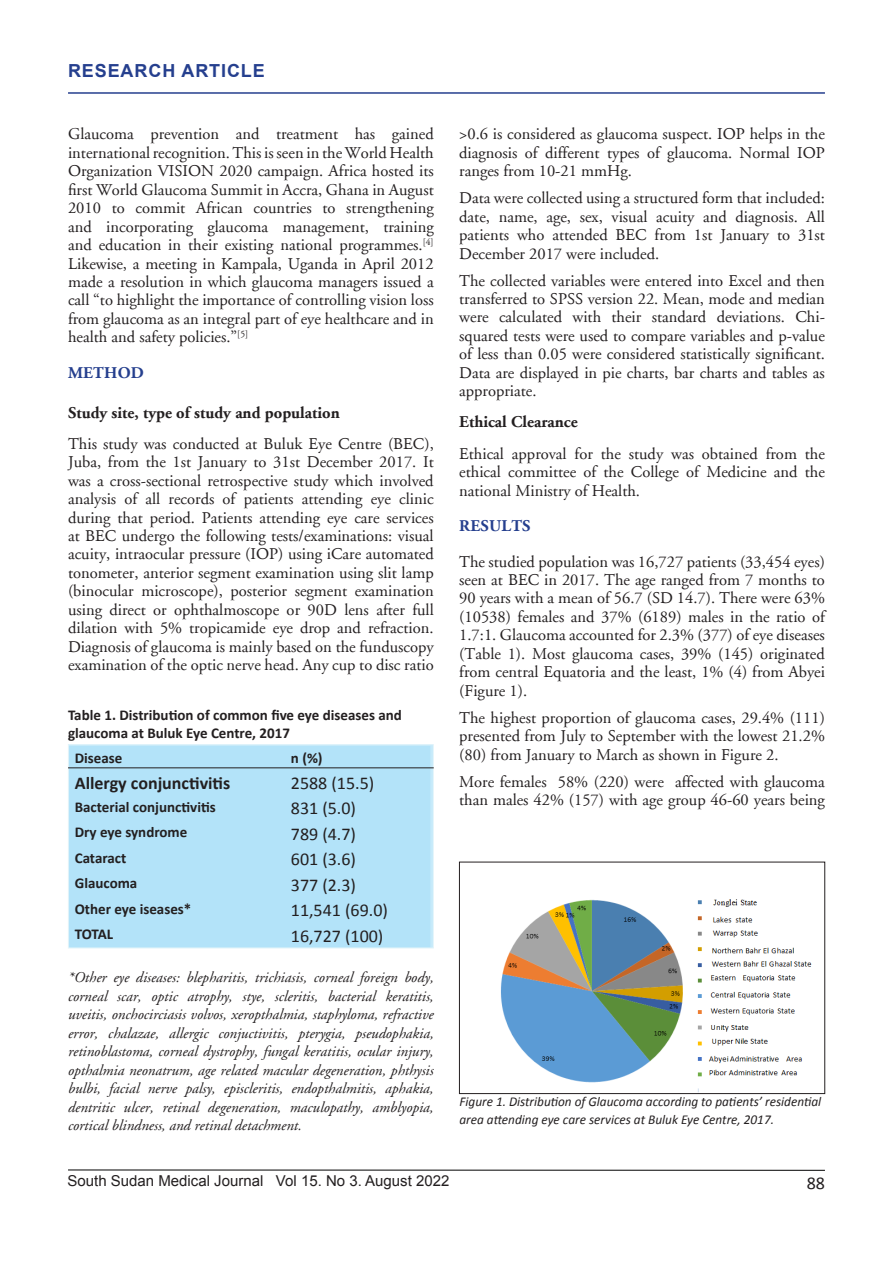
<style>
.page{position:relative;width:893px;height:1263px;background:#fff}
.page>*{position:absolute;margin:0;border:0;box-sizing:border-box;transform-origin:0 0}
.t1{font:18px "Calibri";color:#231f20}
.t2{font:700 18px "Calibri";color:#231f20}
.Sidebar{font:700 18px "Arial";letter-spacing:.05em;color:#253f8e}
.t3{font:16.5px/18.5px "Adobe Garamond";color:#231f20;text-align:justify}
.t4{font:700 16.5px "Adobe Garamond";color:#231f20}
.t5{font:700 16.5px "Adobe Garamond";letter-spacing:.015em;color:#253f8e}
.t6{font:italic 15px/18.5px "Adobe Garamond";color:#231f20;text-align:justify}
.t7{font:700 15px/18px "Calibri";color:#231f20}
.t8{font:15px "Arial";color:#231f20}
.t9{font:italic 13.5px/18.5px "Calibri";color:#231f20}
</style>
<div class="page">
<hr style="left:68px;top:1170px;width:757px;height:1px;background:#000">
<hr style="left:68px;top:92px;width:757px;height:2px;background:#253f8e">
<img style="left:500px;top:899px;width:312px;height:193px">
<div style="left:459px;top:862px;width:366px;height:232px;border:1px solid #231f20"></div>
<div style="left:70px;top:746px;width:360px;height:200px;background:#b3e3f9"></div>
<div style="left:68px;top:744px;width:366px;height:204px;border:1px solid #e2f4fa"></div>
<hr style="left:68px;top:767px;width:366px;height:1px;background:#231f20">
<p class="Sidebar" style="left:68px;top:59px;width:198px">RESEARCH ARTICLE</p>
<p class="t3" style="left:68px;top:125px;width:367px">Glaucoma prevention and treatment has gained international recognition. This is seen in the World Health Organization VISION 2020 campaign. Africa hosted its first World Glaucoma Summit in Accra, Ghana in August 2010 to commit African countries to strengthening and incorporating glaucoma management, training and education in their existing national programmes.<sup>[4] </sup>Likewise, a meeting in Kampala, Uganda in April 2012 made a resolution in which glaucoma managers issued a call “to highlight the importance of controlling vision loss from glaucoma as an integral part of eye healthcare and in health and safety policies.”<sup>[5]</sup></p>
<p class="t5" style="left:68px;top:363px;width:77px">METHOD</p>
<p class="t4" style="left:68px;top:403px;width:273px">Study site, type of study and population</p>
<p class="t3" style="left:68px;top:435px;width:367px">This study was conducted at Buluk Eye Centre (BEC), Juba, from the 1st January to 31st December 2017. It was a cross-sectional retrospective study which involved analysis of all records of patients attending eye clinic during that period. Patients attending eye care services at BEC undergo the following tests/examinations: visual acuity, intraocular pressure (IOP) using iCare automated tonometer, anterior segment examination using slit lamp (binocular microscope), posterior segment examination using direct or ophthalmoscope or 90D lens after full dilation with 5% tropicamide eye drop and refraction.<br>Diagnosis of glaucoma is mainly based on the funduscopy examination of the optic nerve head. Any cup to disc ratio</p>
<p class="t7" style="left:68px;top:705px;width:335px">Table 1. Distribution of common five eye diseases and glaucoma at Buluk Eye Centre, 2017</p>
<p class="t7" style="left:75px;top:748px;width:49px">Disease</p>
<p class="t7" style="left:291px;top:748px;width:33px">n (%)</p>
<p class="t2" style="left:75px;top:771px;width:157px">Allergy conjunctivitis</p>
<p class="t1" style="left:291px;top:771px;width:85px">2588 (15.5)</p>
<p class="t7" style="left:75px;top:797px;width:143px">Bacterial conjunctivitis</p>
<p class="t1" style="left:291px;top:797px;width:67px">831 (5.0)</p>
<p class="t7" style="left:75px;top:823px;width:114px">Dry eye syndrome</p>
<p class="t1" style="left:291px;top:822px;width:67px">789 (4.7)</p>
<p class="t7" style="left:75px;top:848px;width:53px">Cataract</p>
<p class="t1" style="left:291px;top:848px;width:67px">601 (3.6)</p>
<p class="t7" style="left:75px;top:874px;width:64px">Glaucoma</p>
<p class="t1" style="left:291px;top:873px;width:67px">377 (2.3)</p>
<p class="t7" style="left:75px;top:899px;width:118px">Other eye iseases*</p>
<p class="t1" style="left:291px;top:899px;width:99px">11,541 (69.0)</p>
<p class="t7" style="left:75px;top:925px;width:40px">TOTAL</p>
<p class="t1" style="left:291px;top:924px;width:94px">16,727 (100)</p>
<p class="t6" style="left:68px;top:969px;width:367px">*Other eye diseases: blepharitis, trichiasis, corneal foreign body, corneal scar, optic atrophy, stye, scleritis, bacterial keratitis, uveitis, onchocirciasis volvos, xeropthalmia, staphyloma, refractive error, chalazae, allergic conjuctivitis, pterygia, pseudophakia, retinoblastoma, corneal dystrophy, fungal keratitis, ocular injury, opthalmia neonatrum, age related macular degeneration, phthysis bulbi, facial nerve palsy, episcleritis, endopthalmitis, aphakia, dentritic ulcer, retinal degeneration, maculopathy, amblyopia, cortical blindness, and retinal detachment.</p>
<p class="t3" style="left:459px;top:125px;width:367px">&gt;0.6 is considered as glaucoma suspect. IOP helps in the diagnosis of different types of glaucoma. Normal IOP ranges from 10-21 mmHg.</p>
<p class="t3" style="left:459px;top:189px;width:367px">Data were collected using a structured form that included: date, name, age, sex, visual acuity and diagnosis. All patients who attended BEC from 1st January to 31st December 2017 were included.</p>
<p class="t3" style="left:459px;top:271px;width:367px">The collected variables were entered into Excel and then transferred to SPSS version 22. Mean, mode and median were calculated with their standard deviations. Chi&shy;squared tests were used to compare variables and p-value of less than 0.05 were considered statistically significant.<br>Data are displayed in pie charts, bar charts and tables as appropriate.</p>
<p class="t4" style="left:459px;top:413px;width:120px">Ethical Clearance</p>
<p class="t3" style="left:459px;top:445px;width:367px">Ethical approval for the study was obtained from the ethical committee of the College of Medicine and the national Ministry of Health.</p>
<p class="t5" style="left:459px;top:517px;width:73px">RESULTS</p>
<p class="t3" style="left:459px;top:552px;width:367px">The studied population was 16,727 patients (33,454 eyes) seen at BEC in 2017. The age ranged from 7 months to 90 years with a mean of 56.7 (SD 14.7). There were 63% (10538) females and 37% (6189) males in the ratio of 1.7:1. Glaucoma accounted for 2.3% (377) of eye diseases (Table 1). Most glaucoma cases, 39% (145) originated from central Equatoria and the least, 1% (4) from Abyei (Figure 1).</p>
<p class="t3" style="left:459px;top:709px;width:367px">The highest proportion of glaucoma cases, 29.4% (111) presented from July to September with the lowest 21.2% (80) from January to March as shown in Figure 2.</p>
<p class="t3" style="left:459px;top:772px;width:367px">More females 58% (220) were affected with glaucoma than males 42% (157) with age group 46-60 years being</p>
<p class="t9" style="left:459px;top:1092px;width:363px">Figure 1. Distribution of Glaucoma according to patients’ residential area attending eye care services at Buluk Eye Centre, 2017.</p>
<p class="t8" style="left:68px;top:1170px;width:383px">South Sudan Medical Journal Vol 15. No 3. August 2022</p>
<p class="t1" style="left:807px;top:1172px;width:20px">88</p>
</div>
